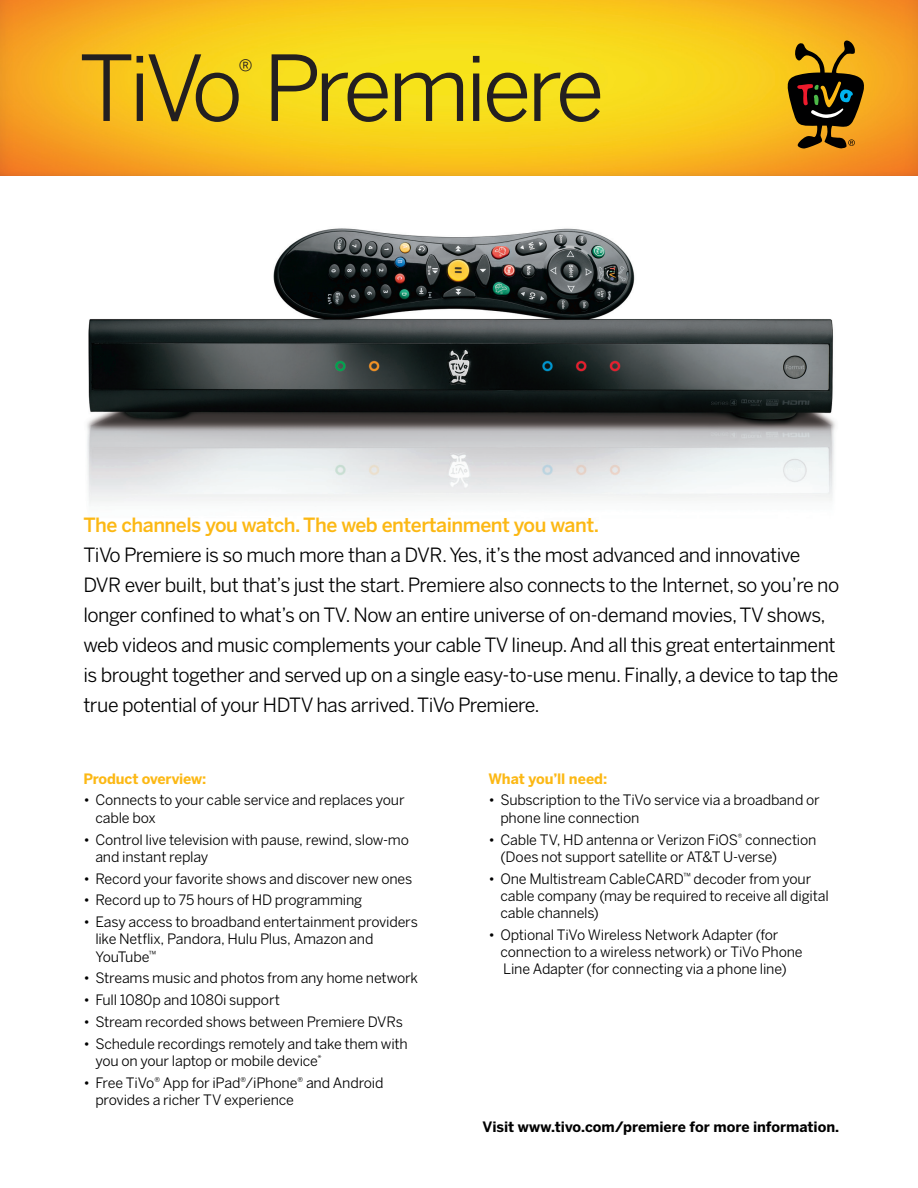
<style>
.page{position:relative;width:918px;height:1188px;background:#fff}
.page>*{position:absolute;margin:0;border:0;box-sizing:border-box;transform-origin:0 0}
.t1{font:90px "Benton Sans";letter-spacing:-.06em;color:#231f20}
.t2{font:26.25px "Benton Sans";color:#231f20}
.t3{font:19.5px/30px "Benton Sans";letter-spacing:-.025em;color:#000001}
.t4{font:500 19.5px "Benton Sans";letter-spacing:-.025em;color:#fcb814}
.Bullets{font:14.25px/17.2px "Benton Sans";letter-spacing:-.015em;color:#000001}
.Bullets-2{font:700 14.25px "Benton Sans";letter-spacing:-.005em;color:#000001}
.Bullets-3{font:700 14.25px "Benton Sans";letter-spacing:-.01em;color:#fcb814}
</style>
<div class="page">
<img style="left:87px;top:228px;width:749px;height:275px">
<img style="left:0;top:0;width:918px;height:176px">
<svg style="left:788px;top:40px;width:76px;height:108px;background:#7c5c16"></svg>
<p class="t1" style="left:79px;top:36px;width:527px">TiVo Premiere</p>
<p class="t2" style="left:239px;top:54px;width:16px">®</p>
<p class="t4" style="left:83px;top:513px;width:517px">The channels you watch. The web entertainment you want.</p>
<p class="t3" style="left:83px;top:540px;width:758px">TiVo Premiere is so much more than a DVR.Yes, it’s the most advanced and innovative DVR ever built, but that’s just the start. Premiere also connects to the Internet, so you’re no longer confined to what’s on TV. Now an entire universe of on-demand movies,TV shows, web videos and music complements your cable TV lineup.And all this great entertainment is brought together and served up on a single easy-to-use menu. Finally, a device to tap the true potential of your HDTV has arrived.TiVo Premiere.</p>
<p class="Bullets-3" style="left:83px;top:770px;width:124px">Product overview:</p>
<p class="Bullets" style="left:95px;top:792px;width:311px;text-indent:-12px">• Connects to your cable service and replaces your cable box</p>
<p class="Bullets" style="left:95px;top:831px;width:315px;text-indent:-12px">• Control live television with pause, rewind, slow-mo and instant replay</p>
<p class="Bullets" style="left:83px;top:870px;width:331px">• Record your favorite shows and discover new ones</p>
<p class="Bullets" style="left:83px;top:892px;width:280px">• Record up to 75 hours of HD programming</p>
<p class="Bullets" style="left:95px;top:913px;width:324px;text-indent:-12px">• Easy access to broadband entertainment providers like Netflix, Pandora, Hulu Plus, Amazon and<br>YouTube<sup>™</sup></p>
<p class="Bullets" style="left:83px;top:970px;width:336px">• Streams music and photos from any home network</p>
<p class="Bullets" style="left:83px;top:991px;width:198px">• Full 1080p and 1080i support</p>
<p class="Bullets" style="left:83px;top:1013px;width:321px">• Stream recorded shows between Premiere DVRs</p>
<p class="Bullets" style="left:95px;top:1035px;width:314px;text-indent:-12px">• Schedule recordings remotely and take them with you on your laptop or mobile device<sup>*</sup></p>
<p class="Bullets" style="left:95px;top:1074px;width:290px;text-indent:-12px">• Free TiVo<sup>®</sup> App for iPad<sup>®</sup>/iPhone<sup>®</sup> and Android provides a richer TV experience</p>
<p class="Bullets-3" style="left:488px;top:770px;width:121px">What you’ll need:</p>
<p class="Bullets" style="left:500px;top:792px;width:321px;text-indent:-12px">• Subscription to the TiVo service via a broadband or phone line connection</p>
<p class="Bullets" style="left:500px;top:831px;width:318px;text-indent:-12px">• Cable TV, HD antenna or Verizon FiOS<sup>®</sup> connection (Does not support satellite or AT&amp;T U-verse)</p>
<p class="Bullets" style="left:500px;top:870px;width:330px;text-indent:-12px">• One Multistream CableCARD<sup>™</sup> decoder from your cable company (may be required to receive all digital cable channels)</p>
<p class="Bullets" style="left:500px;top:926px;width:304px;text-indent:-12px">• Optional TiVo Wireless Network Adapter (for connection to a wireless network) or TiVo Phone<br>Line Adapter (for connecting via a phone line)</p>
<p class="Bullets-2" style="left:483px;top:1118px;width:358px">Visit www.tivo.com/premiere for more information.</p>
</div>
